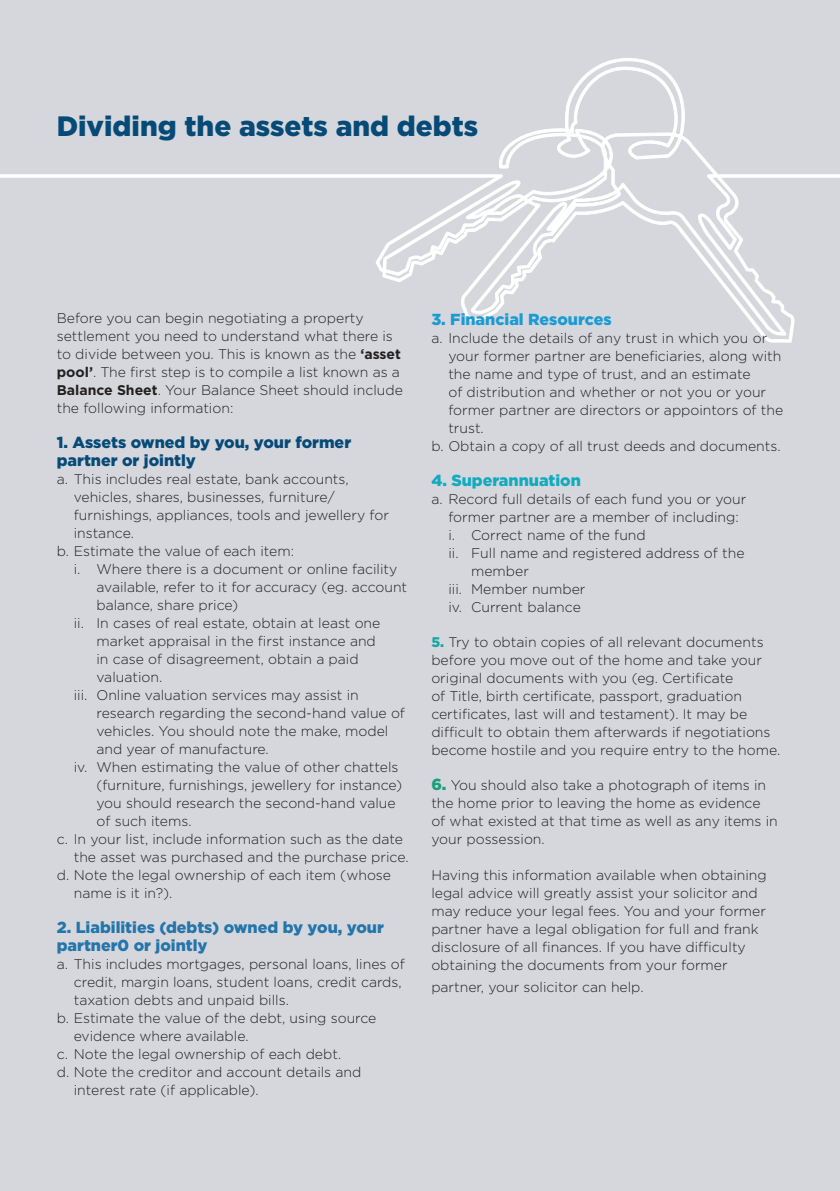
<style>
.page{position:relative;width:840px;height:1191px;background:#fff}
.page>*{position:absolute;margin:0;border:0;box-sizing:border-box;transform-origin:0 0}
.Subhead{font:900 28px "Gotham";color:#064a77}
.Numbered_Body{font:900 16px/18px "Gotham";color:#2375ab}
.Numbered_Body-2{font:900 16px/18px "Gotham";color:#064a77}
.Numbered_Body-3{font:900 16px "Gotham";color:#199bd3}
.Numbered_Body-4{font:900 16px "Gotham";color:#11abbf}
.Lettered_body{font:300 14px/18px "Gotham";color:#231f20}
.Body{font:300 14px/18px "Gotham";color:#231f20}
.Numbered_Body-5{font:300 14px/18px "Gotham";color:#231f20}
.s1{font-weight:700}
.s2{font-weight:900;color:#19a7a4}
.s3{font-weight:900;font-size:16px;color:#1b9e7d}
</style>
<div class="page">
<div style="left:0;top:0;width:839px;height:1191px;background:#d5d7dc"></div>
<svg style="left:0;top:58px;width:839px;height:285px"></svg>
<p class="Subhead" style="left:57px;top:107px;width:422px">Dividing the assets and debts</p>
<p class="Body" style="left:57px;top:309px;width:347px">Before you can begin negotiating a property settlement you need to understand what there is to divide between you. This is known as the <span class="s1">‘asset pool’</span>. The first step is to compile a list known as a <span class="s1">Balance Sheet</span>. Your Balance Sheet should include the following information:</p>
<p class="Numbered_Body-2" style="left:57px;top:433px;width:296px">1. Assets owned by you, your former partner or jointly</p>
<p class="Lettered_body" style="left:74px;top:470px;width:316px;text-indent:-17px">a. This includes real estate, bank accounts, vehicles, shares, businesses, furniture/ furnishings, appliances, tools and jewellery for instance.</p>
<p class="Lettered_body" style="left:57px;top:542px;width:239px">b. Estimate the value of each item:</p>
<p class="Lettered_body" style="left:96px;top:560px;width:312px;text-indent:-23px">i. Where there is a document or online facility available, refer to it for accuracy (eg. account balance, share price)</p>
<p class="Lettered_body" style="left:96px;top:614px;width:285px;text-indent:-23px">ii. In cases of real estate, obtain at least one market appraisal in the first instance and in case of disagreement, obtain a paid valuation.</p>
<p class="Lettered_body" style="left:96px;top:686px;width:310px;text-indent:-23px">iii. Online valuation services may assist in research regarding the second-hand value of vehicles. You should note the make, model and year of manufacture.</p>
<p class="Lettered_body" style="left:96px;top:758px;width:307px;text-indent:-23px">iv. When estimating the value of other chattels (furniture, furnishings, jewellery for instance) you should research the second-hand value of such items.</p>
<p class="Lettered_body" style="left:74px;top:830px;width:336px;text-indent:-17px">c. In your list, include information such as the date the asset was purchased and the purchase price.</p>
<p class="Lettered_body" style="left:74px;top:866px;width:318px;text-indent:-17px">d. Note the legal ownership of each item (whose name is it in?).</p>
<p class="Numbered_Body" style="left:57px;top:918px;width:328px">2. Liabilities (debts) owned by you, your partner0 or jointly</p>
<p class="Lettered_body" style="left:74px;top:955px;width:332px;text-indent:-17px">a. This includes mortgages, personal loans, lines of credit, margin loans, student loans, credit cards, taxation debts and unpaid bills.</p>
<p class="Lettered_body" style="left:74px;top:1009px;width:304px;text-indent:-17px">b. Estimate the value of the debt, using source evidence where available.</p>
<p class="Lettered_body" style="left:57px;top:1045px;width:286px">c. Note the legal ownership of each debt.</p>
<p class="Lettered_body" style="left:74px;top:1063px;width:289px;text-indent:-17px">d. Note the creditor and account details and interest rate (if applicable).</p>
<p class="Numbered_Body-3" style="left:431px;top:308px;width:182px">3. Financial Resources</p>
<p class="Lettered_body" style="left:448px;top:328px;width:336px;text-indent:-17px">a. Include the details of any trust in which you or your former partner are beneficiaries, along with the name and type of trust, and an estimate<br>of distribution and whether or not you or your former partner are directors or appointors of the trust.</p>
<p class="Lettered_body" style="left:431px;top:436px;width:350px">b. Obtain a copy of all trust deeds and documents.</p>
<p class="Numbered_Body-4" style="left:431px;top:469px;width:151px">4. Superannuation</p>
<p class="Lettered_body" style="left:448px;top:489px;width:299px;text-indent:-17px">a. Record full details of each fund you or your former partner are a member of including:</p>
<p class="Lettered_body" style="left:448px;top:525px;width:199px">i. Correct name of the fund</p>
<p class="Lettered_body" style="left:471px;top:543px;width:275px;text-indent:-23px">ii. Full name and registered address of the member</p>
<p class="Lettered_body" style="left:448px;top:579px;width:139px">iii. Member number</p>
<p class="Lettered_body" style="left:448px;top:597px;width:134px">iv. Current balance</p>
<p class="Numbered_Body-5" style="left:431px;top:632px;width:350px"><span class="s2">5.</span> Try to obtain copies of all relevant documents before you move out of the home and take your original documents with you (eg. Certificate<br>of Title, birth certificate, passport, graduation certificates, last will and testament). It may be difficult to obtain them afterwards if negotiations become hostile and you require entry to the home.</p>
<p class="Numbered_Body-5" style="left:431px;top:775px;width:348px"><span class="s3">6.</span> You should also take a photograph of items in the home prior to leaving the home as evidence of what existed at that time as well as any items in your possession.</p>
<p class="Body" style="left:431px;top:865px;width:337px">Having this information available when obtaining legal advice will greatly assist your solicitor and may reduce your legal fees. You and your former partner have a legal obligation for full and frank disclosure of all finances. If you have difficulty obtaining the documents from your former</p>
<p class="Body" style="left:431px;top:977px;width:214px">partner, your solicitor can help.</p>
</div>
